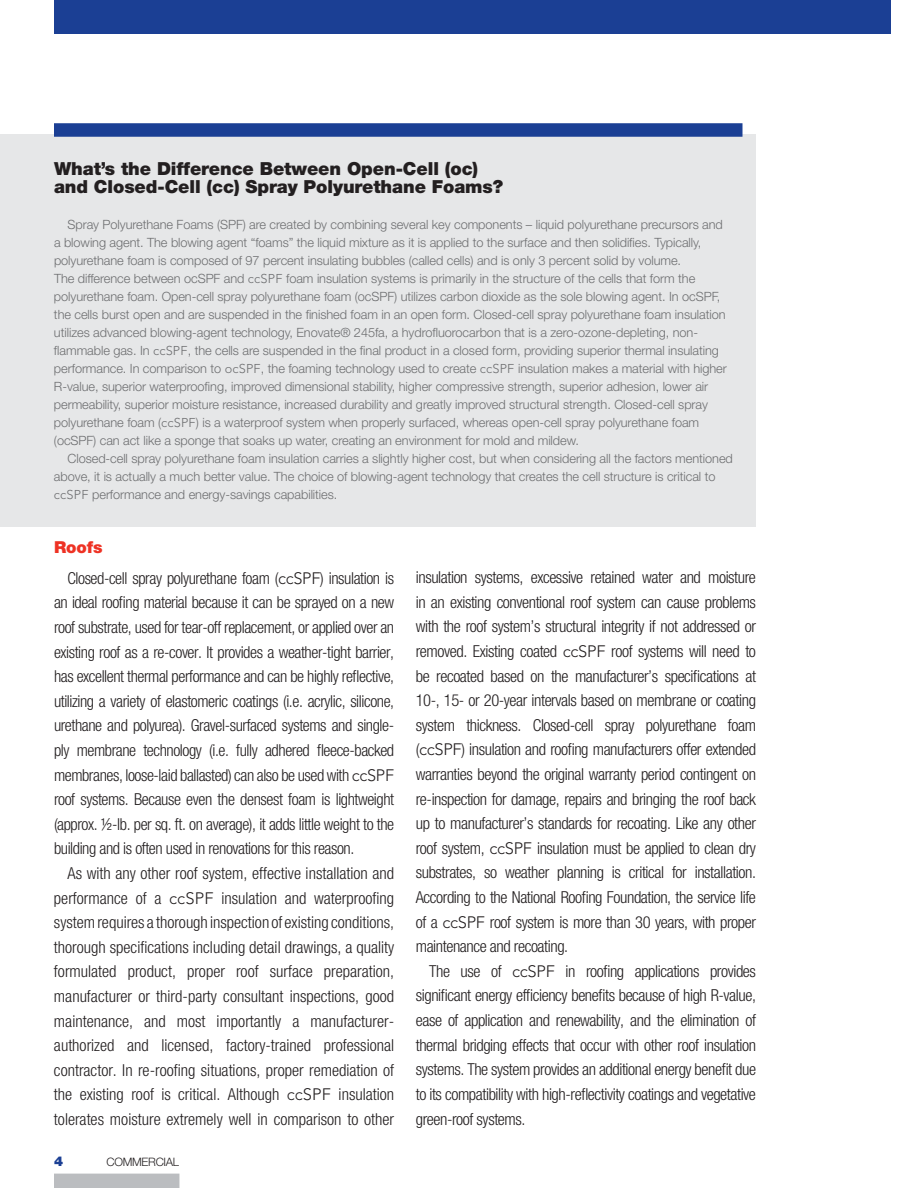
<style>
.page{position:relative;width:918px;height:1188px;background:#fff}
.page>*{position:absolute;margin:0;border:0;box-sizing:border-box;transform-origin:0 0}
.t1{font:900 18px/18px "Helvetica Neue";letter-spacing:-.005em;color:#231f20}
.t2{font:300 condensed 16.5px/24.6px "Helvetica Neue";letter-spacing:-.025em;color:#231f20;text-align:justify}
.t3{font:900 13.5px "Helvetica Neue";color:#1b3f94}
.t4{font:300 12.75px/18px "Helvetica Neue";letter-spacing:-.005em;color:#6d6e70}
.t5{font:300 11.7px "Helvetica Neue";letter-spacing:-.025em;color:#231f20}
.s1{font-family:"Avenir"}
.s2{font-weight:900;font-stretch:normal;color:#ee3224}
.s3{font-family:"Avenir";font-stretch:normal}
</style>
<div class="page">
<div style="left:54px;top:1174px;width:125px;height:14px;background:#bbbdc0"></div>
<div style="left:54px;top:0;width:837px;height:34px;background:#1b3f94"></div>
<div style="left:0;top:134px;width:756px;height:392px;background:#e6e7e8"></div>
<div style="left:54px;top:123px;width:688px;height:14px;background:#1b3f94"></div>
<p class="t1" style="left:54px;top:161px;width:451px">What’s the Difference Between Open-Cell (oc) and Closed-Cell (cc) Spray Polyurethane Foams?</p>
<p class="t4" style="left:54px;top:216px;width:674px;text-indent:14px">Spray Polyurethane Foams (SPF) are created by combining several key components – liquid polyurethane precursors and a blowing agent. The blowing agent “foams” the liquid mixture as it is applied to the surface and then solidifies. Typically, polyurethane foam is composed of 97 percent insulating bubbles (called cells) and is only 3 percent solid by volume.<br>The difference between ocSPF and <span class="s1">ccSPF</span> foam insulation systems is primarily in the structure of the cells that form the polyurethane foam. Open-cell spray polyurethane foam (ocSPF) utilizes carbon dioxide as the sole blowing agent. In ocSPF, the cells burst open and are suspended in the finished foam in an open form. Closed-cell spray polyurethane foam insulation utilizes advanced blowing-agent technology, Enovate® 245fa, a hydrofluorocarbon that is a zero-ozone-depleting, non&shy;flammable gas. In <span class="s1">ccSPF</span>, the cells are suspended in the final product in a closed form, providing superior thermal insulating performance. In comparison to <span class="s1">ocSPF</span>, the foaming technology used to create <span class="s1">ccSPF</span> insulation makes a material with higher R-value, superior waterproofing, improved dimensional stability, higher compressive strength, superior adhesion, lower air permeability, superior moisture resistance, increased durability and greatly improved structural strength. Closed-cell spray polyurethane foam (<span class="s1">ccSPF</span>) is a waterproof system when properly surfaced, whereas open-cell spray polyurethane foam (ocSPF) can act like a sponge that soaks up water, creating an environment for mold and mildew.</p>
<p class="t4" style="left:54px;top:450px;width:680px;text-indent:13px">Closed-cell spray polyurethane foam insulation carries a slightly higher cost, but when considering all the factors mentioned above, it is actually a much better value. The choice of blowing-agent technology that creates the cell structure is critical to <span class="s1">ccSPF</span> performance and energy-savings capabilities.</p>
<p class="t2" style="left:68px;top:533px;width:328px;line-height:31px;text-indent:-14px"><span class="s2">Roofs<br></span>Closed-cell spray polyurethane foam (<span class="s3">ccSPF</span>) insulation is</p>
<p class="t2" style="left:54px;top:592px;width:342px">an ideal roofing material because it can be sprayed on a new roof substrate, used for tear-off replacement, or applied over an existing roof as a re-cover. It provides a weather-tight barrier, has excellent thermal performance and can be highly reflective, utilizing a variety of elastomeric coatings (i.e. acrylic, silicone, urethane and polyurea). Gravel-surfaced systems and single&shy;ply membrane technology (i.e. fully adhered fleece-backed membranes, loose-laid ballasted) can also be used with <span class="s3">ccSPF </span>roof systems. Because even the densest foam is lightweight (approx. ½-lb. per sq. ft. on average), it adds little weight to the building and is often used in renovations for this reason.</p>
<p class="t2" style="left:54px;top:862px;width:342px;text-indent:14px">As with any other roof system, effective installation and performance of a <span class="s3">ccSPF</span> insulation and waterproofing system requires a thorough inspection of existing conditions, thorough specifications including detail drawings, a quality formulated product, proper roof surface preparation, manufacturer or third-party consultant inspections, good maintenance, and most importantly a manufacturer&shy;authorized and licensed, factory-trained professional contractor. In re-roofing situations, proper remediation of the existing roof is critical. Although <span class="s3">ccSPF</span> insulation tolerates moisture extremely well in comparison to other</p>
<p class="t3" style="left:54px;top:1156px;width:11px">4</p>
<p class="t5" style="left:107px;top:1157px;width:74px">COMMERCIAL</p>
<p class="t2" style="left:416px;top:566px;width:342px">insulation systems, excessive retained water and moisture in an existing conventional roof system can cause problems with the roof system’s structural integrity if not addressed or removed. Existing coated <span class="s3">ccSPF</span> roof systems will need to be recoated based on the manufacturer’s specifications at 10-, 15- or 20-year intervals based on membrane or coating system thickness. Closed-cell spray polyurethane foam (<span class="s3">ccSPF</span>) insulation and roofing manufacturers offer extended warranties beyond the original warranty period contingent on re-inspection for damage, repairs and bringing the roof back up to manufacturer’s standards for recoating. Like any other roof system, <span class="s3">ccSPF</span> insulation must be applied to clean dry substrates, so weather planning is critical for installation.<br>According to the National Roofing Foundation, the service life of a <span class="s3">ccSPF</span> roof system is more than 30 years, with proper maintenance and recoating.</p>
<p class="t2" style="left:416px;top:960px;width:342px;text-indent:13px">The use of <span class="s3">ccSPF</span> in roofing applications provides significant energy efficiency benefits because of high R-value, ease of application and renewability, and the elimination of thermal bridging effects that occur with other roof insulation systems. The system provides an additional energy benefit due to its compatibility with high-reflectivity coatings and vegetative green-roof systems.</p>
</div>
